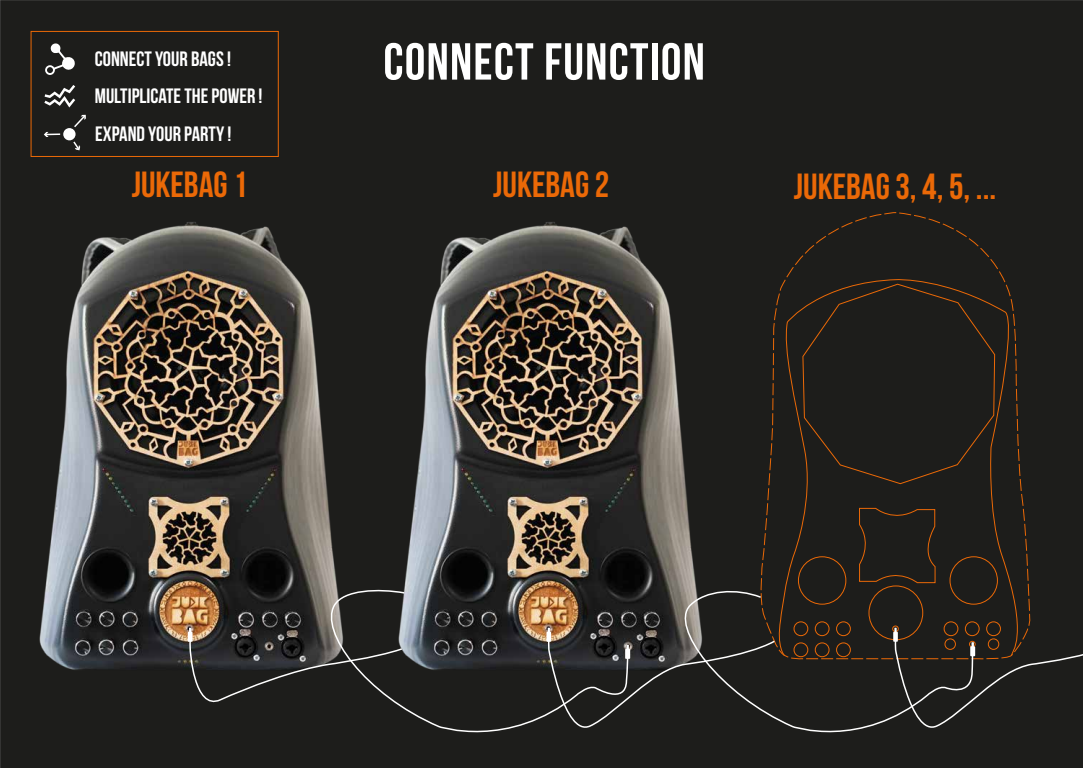
<style>
.page{position:relative;width:1083px;height:768px;background:#1d1d1b}
.page>*{position:absolute;margin:0;border:0;box-sizing:border-box;transform-origin:0 0}
.t1{font:52px "Bebas Neue";letter-spacing:.025em;color:#fff}
.t2{font:36.4px "Bebas Neue";color:#eb6907}
.t3{font:20.8px/37.2px "Bebas Neue";color:#fff}
</style>
<div class="page">
<img style="left:34px;top:212px;width:317px;height:467px">
<img style="left:392px;top:212px;width:318px;height:427px">
<div style="left:758px;top:213px;width:273px;height:375px;background:#1d1d1b"></div>
<div style="left:776px;top:278px;width:255px;height:361px;background:#1d1d1b"></div>
<svg style="left:858px;top:507px;width:78px;height:77px"></svg>
<div style="left:950px;top:556px;width:48px;height:49px;border:1px solid #eb6907;border-radius:50%"></div>
<div style="left:798px;top:556px;width:48px;height:49px;border:1px solid #eb6907;border-radius:50%"></div>
<div style="left:965px;top:621px;width:15px;height:15px;border:1px solid #eb6907;border-radius:50%"></div>
<div style="left:986px;top:621px;width:15px;height:15px;border:1px solid #eb6907;border-radius:50%"></div>
<div style="left:988px;top:638px;width:11px;height:12px;border:1px solid #eb6907;border-radius:50%"></div>
<div style="left:188px;top:632px;width:5px;height:10px;background:#fff"></div>
<svg style="left:317px;top:589px;width:312px;height:161px"></svg>
<svg style="left:189px;top:639px;width:215px;height:73px"></svg>
<hr style="left:547px;top:632px;width:4px;height:10px;background:#fff">
<svg style="left:667px;top:588px;width:307px;height:162px"></svg>
<svg style="left:547px;top:639px;width:229px;height:99px"></svg>
<svg style="left:894px;top:628px;width:3px;height:4px"></svg>
<div style="left:893px;top:632px;width:5px;height:10px;background:#fff"></div>
<svg style="left:894px;top:639px;width:189px;height:99px"></svg>
<div style="left:31px;top:31px;width:248px;height:126px;border:1px solid #eb6907"></div>
<svg style="left:45px;top:43px;width:31px;height:32px"></svg>
<svg style="left:44px;top:85px;width:31px;height:22px"></svg>
<div style="left:63px;top:128px;width:13px;height:12px;background:#fff;border-radius:50%"></div>
<svg style="left:72px;top:140px;width:9px;height:11px"></svg>
<svg style="left:44px;top:132px;width:18px;height:5px"></svg>
<svg style="left:72px;top:114px;width:15px;height:15px"></svg>
<p class="t3" style="left:95px;top:40px;width:169px">CONNECT YOUR BAGS !<br>MULTIPLICATE THE POWER !<br>EXPAND YOUR PARTY !</p>
<h1 class="t1" style="left:383px;top:33px;width:323px">CONNECT FUNCTION</h1>
<h2 class="t2" style="left:132px;top:165px;width:117px">JUKEBAG 1</h2>
<h2 class="t2" style="left:493px;top:165px;width:117px">JUKEBAG 2</h2>
<h2 class="t2" style="left:794px;top:166px;width:204px">JUKEBAG 3, 4, 5, ...</h2>
</div>
